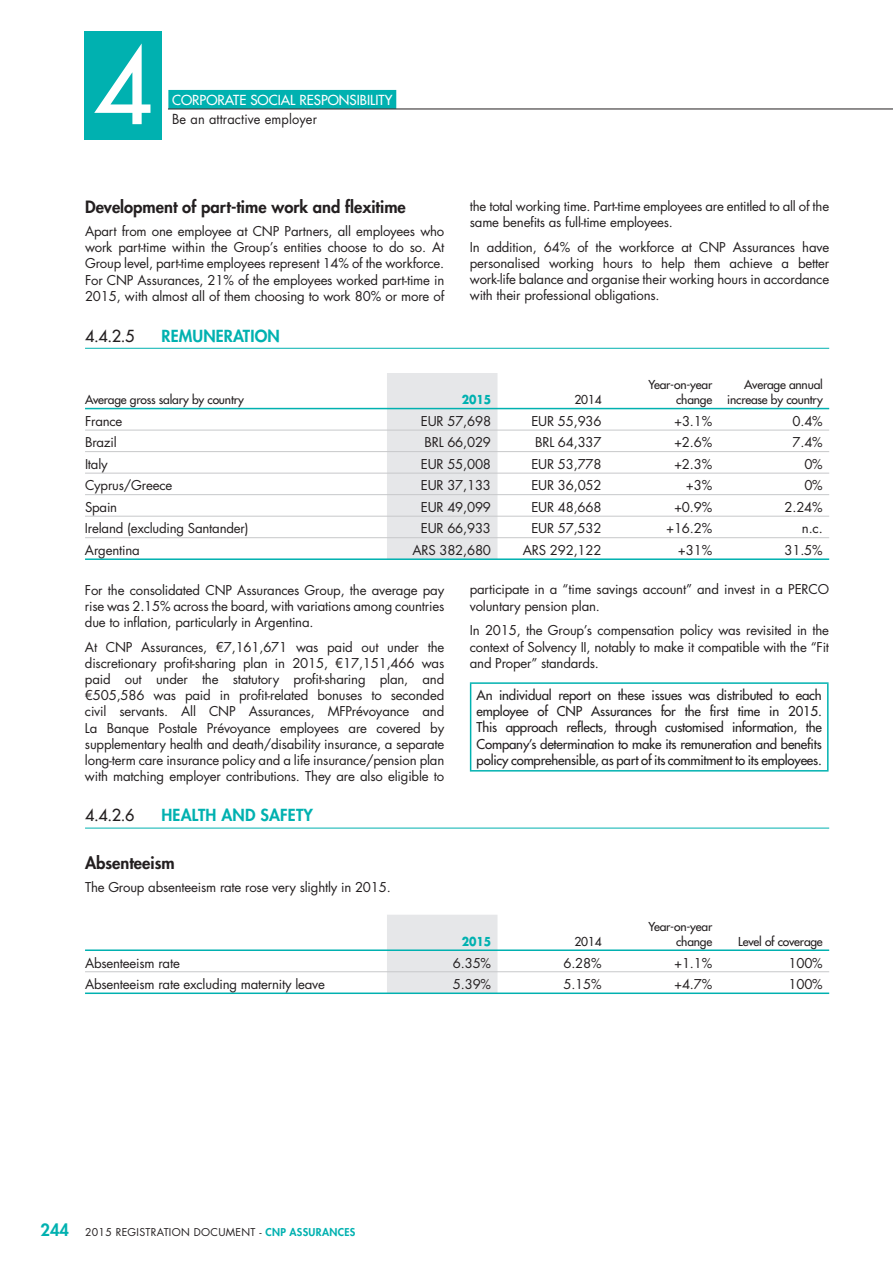
<style>
.page{position:relative;width:893px;height:1263px;background:#fff}
.page>*{position:absolute;margin:0;border:0;box-sizing:border-box;transform-origin:0 0}
.t1{font:500 102.75px "Futura Std";color:#fff}
.t2{font:800 16.5px "Futura Std";color:#231f20}
.t3{font:800 16.2px "Futura Std";letter-spacing:.01em;color:#00b1b0}
.t4{font:500 16.2px "Futura Std";color:#231f20}
.t5{font:500 13.5px "Futura Std";color:#fff}
.t6{font:13.5px "Futura Std";letter-spacing:.01em;color:#231f20;scale:.95 1}
.t7{font:13.2px/16.2px "Futura Std";letter-spacing:-.015em;color:#231f20;text-align:justify}
.t8{font:500 13.2px/16.2px "Futura Std";letter-spacing:-.015em;color:#231f20;text-align:justify}
.t9{font:500 12px/15px "Futura Std";letter-spacing:-.015em;color:#231f20;text-align:right}
.t10{font:700 12px "Futura Std";letter-spacing:-.01em;color:#00b1b0;scale:.9 1}
.t11{font:10.5px "Futura Std";letter-spacing:.03em;color:#231f20}
.s1{font-weight:800;font-size:16.5px;color:#00b1b0}
.s2{font-weight:800;color:#00b1b0}
</style>
<div class="page">
<div style="left:168px;top:90px;width:228px;height:19px;background:#00b1b0"></div>
<div style="left:84px;top:31px;width:78px;height:108px;background:#00b1b0"></div>
<hr style="left:168px;top:109px;width:725px;height:1px;background:#231f20">
<hr style="left:85px;top:348px;width:744px;height:1px;background:#00b1b0">
<div style="left:387px;top:373px;width:110px;height:185px;background:#e6e7e9"></div>
<hr style="left:85px;top:408px;width:744px;height:1px;background:#00b1b0">
<hr style="left:85px;top:558px;width:744px;height:2px;background:#00b1b0">
<hr style="left:85px;top:430px;width:744px;height:1px;background:#c7c8ca">
<hr style="left:85px;top:451px;width:744px;height:1px;background:#c7c8ca">
<hr style="left:85px;top:473px;width:744px;height:1px;background:#c7c8ca">
<hr style="left:85px;top:494px;width:744px;height:1px;background:#c7c8ca">
<hr style="left:85px;top:516px;width:744px;height:1px;background:#c7c8ca">
<hr style="left:85px;top:537px;width:744px;height:1px;background:#c7c8ca">
<hr style="left:470px;top:682px;width:359px;height:2px;background:#00b1b0">
<hr style="left:470px;top:684px;width:1px;height:86px;background:#00b1b0">
<hr style="left:827px;top:684px;width:2px;height:86px;background:#00b1b0">
<hr style="left:470px;top:770px;width:359px;height:1px;background:#00b1b0">
<hr style="left:85px;top:828px;width:744px;height:1px;background:#00b1b0">
<div style="left:387px;top:915px;width:110px;height:77px;background:#e6e7e9"></div>
<hr style="left:85px;top:949px;width:744px;height:2px;background:#00b1b0">
<hr style="left:85px;top:992px;width:744px;height:2px;background:#00b1b0">
<hr style="left:85px;top:971px;width:744px;height:1px;background:#c7c8ca">
<h1 class="t1" style="left:93px;top:39px;width:61px">4</h1>
<p class="t5" style="left:172px;top:94px;width:222px">CORPORATE SOCIAL RESPONSIBILITY</p>
<p class="t6" style="left:172px;top:113px;width:154px">Be an attractive employer</p>
<p class="t2" style="left:85px;top:200px;width:322px">Development of part-time work and flexitime</p>
<p class="t7" style="left:85px;top:224px;width:361px">Apart from one employee at CNP Partners, all employees who work part-time within the Group’s entities choose to do so. At Group level, part-time employees represent 14% of the workforce.<br>For CNP Assurances, 21% of the employees worked part-time in 2015, with almost all of them choosing to work 80% or more of</p>
<p class="t4" style="left:85px;top:328px;width:51px">4.4.2.5</p>
<p class="t3" style="left:162px;top:328px;width:120px">REMUNERATION</p>
<p class="t7" style="left:470px;top:199px;width:361px">the total working time. Part-time employees are entitled to all of the same benefits as full-time employees.</p>
<p class="t7" style="left:470px;top:240px;width:361px">In addition, 64% of the workforce at CNP Assurances have personalised working hours to help them achieve a better work- life balance and organise their working hours in accordance with their professional obligations.</p>
<p class="t9" style="left:85px;top:393px;width:160px">Average gross salary by country</p>
<p class="t10" style="left:462px;top:394px;width:34px">2015</p>
<p class="t9" style="left:574px;top:393px;width:29px">2014</p>
<p class="t9" style="left:649px;top:378px;width:65px">Year-on-year change</p>
<p class="t9" style="left:727px;top:378px;width:97px">Average annual increase by country</p>
<p class="t7" style="left:85px;top:414px;width:39px">France</p>
<p class="t7" style="left:421px;top:414px;width:72px">EUR 57,698</p>
<p class="t7" style="left:531px;top:414px;width:72px">EUR 55,936</p>
<p class="t7" style="left:674px;top:414px;width:40px">+3.1%</p>
<p class="t7" style="left:792px;top:414px;width:32px">0.4%</p>
<p class="t7" style="left:85px;top:435px;width:33px">Brazil</p>
<p class="t7" style="left:424px;top:435px;width:68px">BRL 66,029</p>
<p class="t7" style="left:535px;top:435px;width:68px">BRL 64,337</p>
<p class="t7" style="left:674px;top:435px;width:40px">+2.6%</p>
<p class="t7" style="left:792px;top:435px;width:32px">7.4%</p>
<p class="t7" style="left:85px;top:457px;width:24px">Italy</p>
<p class="t7" style="left:421px;top:457px;width:72px">EUR 55,008</p>
<p class="t7" style="left:531px;top:457px;width:72px">EUR 53,778</p>
<p class="t7" style="left:674px;top:457px;width:40px">+2.3%</p>
<p class="t7" style="left:804px;top:457px;width:20px">0%</p>
<p class="t7" style="left:85px;top:478px;width:89px">Cyprus/Greece</p>
<p class="t7" style="left:421px;top:478px;width:72px">EUR 37,133</p>
<p class="t7" style="left:531px;top:478px;width:72px">EUR 36,052</p>
<p class="t7" style="left:686px;top:478px;width:28px">+3%</p>
<p class="t7" style="left:804px;top:478px;width:20px">0%</p>
<p class="t7" style="left:85px;top:500px;width:34px">Spain</p>
<p class="t7" style="left:421px;top:500px;width:72px">EUR 49,099</p>
<p class="t7" style="left:531px;top:500px;width:72px">EUR 48,668</p>
<p class="t7" style="left:674px;top:500px;width:40px">+0.9%</p>
<p class="t7" style="left:785px;top:500px;width:40px">2.24%</p>
<p class="t7" style="left:85px;top:521px;width:165px">Ireland (excluding Santander)</p>
<p class="t7" style="left:421px;top:521px;width:72px">EUR 66,933</p>
<p class="t7" style="left:531px;top:521px;width:72px">EUR 57,532</p>
<p class="t7" style="left:666px;top:521px;width:48px">+16.2%</p>
<p class="t7" style="left:802px;top:521px;width:22px">n.c.</p>
<p class="t7" style="left:85px;top:543px;width:56px">Argentina</p>
<p class="t7" style="left:412px;top:543px;width:80px">ARS 382,680</p>
<p class="t7" style="left:523px;top:543px;width:80px">ARS 292,122</p>
<p class="t7" style="left:678px;top:543px;width:36px">+31%</p>
<p class="t7" style="left:785px;top:543px;width:40px">31.5%</p>
<p class="t7" style="left:85px;top:582px;width:361px">For the consolidated CNP Assurances Group, the average pay rise was 2.15% across the board, with variations among countries due to inflation, particularly in Argentina.</p>
<p class="t7" style="left:85px;top:640px;width:361px">At CNP Assurances, €7,161,671 was paid out under the discretionary profit-sharing plan in 2015, €17,151,466 was paid out under the statutory profit-sharing plan, and €505,586 was paid in profit-related bonuses to seconded civil servants. All CNP Assurances, MFPrévoyance and La Banque Postale Prévoyance employees are covered by supplementary health and death/disability insurance, a separate long-term care insurance policy and a life insurance/pension plan with matching employer contributions. They are also eligible to</p>
<p class="t7" style="left:470px;top:582px;width:361px">participate in a “time savings account” and invest in a PERCO voluntary pension plan.</p>
<p class="t7" style="left:470px;top:623px;width:361px">In 2015, the Group’s compensation policy was revisited in the context of Solvency II, notably to make it compatible with the “Fit and Proper” standards.</p>
<p class="t8" style="left:477px;top:688px;width:347px">An individual report on these issues was distributed to each employee of CNP Assurances for the first time in 2015.<br>This approach reflects, through customised information, the Company’s determination to make its remuneration and benefits policy comprehensible, as part of its commitment to its employees.</p>
<p class="t4" style="left:85px;top:808px;width:51px">4.4.2.6</p>
<p class="t3" style="left:162px;top:808px;width:153px">HEALTH AND SAFETY</p>
<p class="t2" style="left:85px;top:855px;width:91px">Absenteeism</p>
<p class="t7" style="left:85px;top:880px;width:307px">The Group absenteeism rate rose very slightly in 2015.</p>
<p class="t10" style="left:462px;top:936px;width:34px">2015</p>
<p class="t9" style="left:574px;top:935px;width:29px">2014</p>
<p class="t9" style="left:649px;top:920px;width:65px">Year-on-year change</p>
<p class="t9" style="left:738px;top:935px;width:86px">Level of coverage</p>
<p class="t7" style="left:85px;top:955px;width:96px">Absenteeism rate</p>
<p class="t7" style="left:453px;top:955px;width:40px">6.35%</p>
<p class="t7" style="left:563px;top:955px;width:40px">6.28%</p>
<p class="t7" style="left:674px;top:955px;width:40px">+1.1%</p>
<p class="t7" style="left:788px;top:955px;width:36px">100%</p>
<p class="t7" style="left:85px;top:977px;width:241px">Absenteeism rate excluding maternity leave</p>
<p class="t7" style="left:453px;top:977px;width:40px">5.39%</p>
<p class="t7" style="left:563px;top:977px;width:40px">5.15%</p>
<p class="t7" style="left:674px;top:977px;width:40px">+4.7%</p>
<p class="t7" style="left:788px;top:977px;width:36px">100%</p>
<p class="t11" style="left:40px;top:1227px;width:316px"><span class="s1">244</span> 2015 REGISTRATION DOCUMENT - <span class="s2">CNP ASSURANCES</span></p>
</div>
